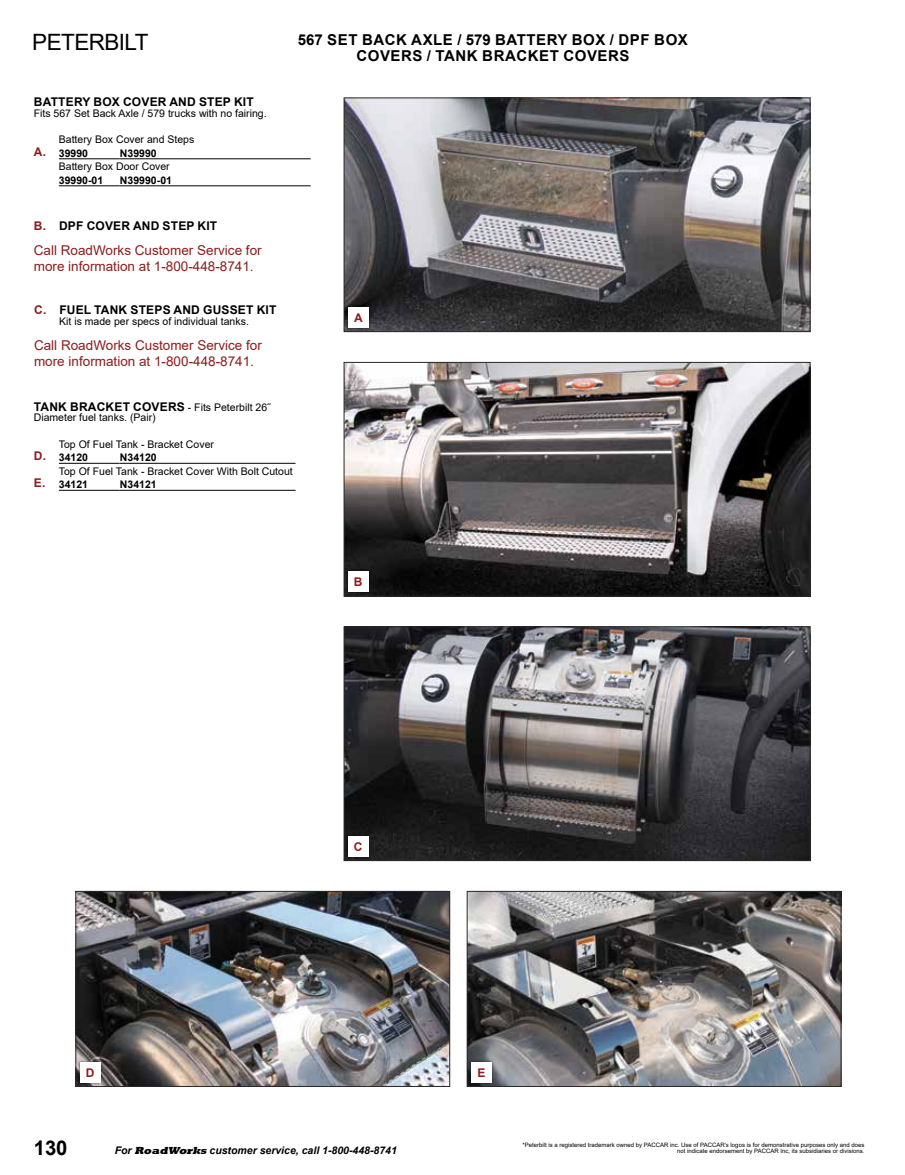
<style>
.page{position:relative;width:905px;height:1175px;background:#fff}
.page>*{position:absolute;margin:0;border:0;box-sizing:border-box;transform-origin:0 0}
.t1{font:22.5px "Arial";letter-spacing:-.025em;color:#000}
.t2{font:700 20.25px "Arial";color:#000}
.t3{font:700 15px/16.5px "Arial";letter-spacing:.035em;color:#000;text-align:center}
.t4{font:13.5px/16.5px "Arial";color:#8b1d1d}
.t5{font:700 12px "Arial";letter-spacing:.015em;color:#000}
.t6{font:700 12px "Arial";color:#8b1d1d}
.t7{font:10.5px/13.5px "Arial";color:#000}
.t8{font:italic 700 10.5px "Arial";color:#000}
.t9{font:700 10.5px "Arial";color:#000}
.t10{font:6px "Arial";color:#000}
.s1{color:#8b1d1d}
.s2{font-weight:400;font-size:10.5px}
.s3{font-weight:700;font-size:12px;color:#8b1d1d}
.s4{font-weight:700}
.s5{font-family:"Rockwell";font-weight:800}
</style>
<div class="page">
<hr style="left:59px;top:158px;width:61px;height:1px;background:#000">
<hr style="left:120px;top:158px;width:190px;height:1px;background:#000">
<hr style="left:59px;top:185px;width:61px;height:1px;background:#000">
<hr style="left:120px;top:185px;width:190px;height:1px;background:#000">
<img style="left:469px;top:893px;width:370px;height:191px">
<div style="left:467px;top:891px;width:374px;height:195px;border:1px solid #292829"></div>
<div style="left:468px;top:1058px;width:27px;height:27px;background:#000;opacity:.75"></div>
<div style="left:471px;top:1062px;width:20px;height:20px;background:#fff"></div>
<img style="left:77px;top:893px;width:371px;height:191px">
<div style="left:75px;top:891px;width:375px;height:195px;border:1px solid #292829"></div>
<div style="left:76px;top:1058px;width:27px;height:27px;background:#000;opacity:.75"></div>
<div style="left:80px;top:1062px;width:20px;height:20px;background:#fff"></div>
<img style="left:346px;top:628px;width:462px;height:231px">
<div style="left:344px;top:626px;width:466px;height:235px;border:1px solid #292829"></div>
<div style="left:345px;top:833px;width:27px;height:27px;background:#000;opacity:.75"></div>
<div style="left:348px;top:836px;width:20px;height:20px;background:#fff"></div>
<img style="left:346px;top:364px;width:462px;height:230px">
<div style="left:344px;top:362px;width:466px;height:234px;border:1px solid #292829"></div>
<div style="left:345px;top:568px;width:27px;height:27px;background:#000;opacity:.75"></div>
<div style="left:348px;top:571px;width:20px;height:21px;background:#fff"></div>
<img style="left:346px;top:100px;width:462px;height:230px">
<div style="left:344px;top:98px;width:466px;height:234px;border:1px solid #292829"></div>
<div style="left:345px;top:304px;width:27px;height:27px;background:#000;opacity:.75"></div>
<div style="left:348px;top:307px;width:20px;height:20px;background:#fff"></div>
<hr style="left:59px;top:463px;width:61px;height:1px;background:#000">
<hr style="left:120px;top:463px;width:175px;height:1px;background:#000">
<hr style="left:59px;top:490px;width:61px;height:1px;background:#000">
<hr style="left:120px;top:490px;width:175px;height:1px;background:#000">
<h1 class="t1" style="left:32px;top:27px;width:118px">PETERBILT</h1>
<p class="t5" style="left:34px;top:94px;width:221px">BATTERY BOX COVER AND STEP KIT</p>
<p class="t7" style="left:34px;top:106px;width:234px">Fits 567 Set Back Axle / 579 trucks with no fairing.</p>
<p class="t6" style="left:34px;top:143px;width:14px">A.</p>
<p class="t7" style="left:59px;top:133px;width:137px">Battery Box Cover and Steps</p>
<p class="t9" style="left:59px;top:145px;width:31px">39990</p>
<p class="t9" style="left:120px;top:145px;width:38px">N39990</p>
<p class="t7" style="left:59px;top:160px;width:112px">Battery Box Door Cover</p>
<p class="t9" style="left:59px;top:172px;width:46px">39990-01</p>
<p class="t9" style="left:120px;top:172px;width:54px">N39990-01</p>
<p class="t5" style="left:34px;top:217px;width:185px"><span class="s1">B.</span> DPF COVER AND STEP KIT</p>
<p class="t4" style="left:34px;top:242px;width:229px">Call RoadWorks Customer Service for more information at 1-800-448-8741.</p>
<p class="t6" style="left:34px;top:301px;width:14px">C.</p>
<p class="t4" style="left:34px;top:336px;width:229px">Call RoadWorks Customer Service for more information at 1-800-448-8741.</p>
<p class="t5" style="left:59px;top:301px;width:218px">FUEL TANK STEPS AND GUSSET KIT</p>
<p class="t7" style="left:59px;top:314px;width:191px">Kit is made per specs of individual tanks.</p>
<p class="t5" style="left:34px;top:398px;width:238px">TANK BRACKET COVERS <span class="s2">- Fits Peterbilt 26˝</span></p>
<p class="t7" style="left:34px;top:411px;width:123px">Diameter fuel tanks. (Pair)</p>
<h3 class="t3" style="left:298px;top:31px;width:391px">567 SET BACK AXLE / 579 BATTERY BOX / DPF BOX<br>COVERS / TANK BRACKET COVERS</h3>
<p class="t6" style="left:354px;top:309px;width:10px">A</p>
<p class="t7" style="left:59px;top:437px;width:157px">Top Of Fuel Tank - Bracket Cover</p>
<p class="t9" style="left:59px;top:450px;width:31px">34120</p>
<p class="t9" style="left:120px;top:450px;width:38px">N34120</p>
<p class="t7" style="left:34px;top:464px;width:260px;text-indent:25px">Top Of Fuel Tank - Bracket Cover With Bolt Cutout<br><span class="s3">E.</span> <span class="s4">34121</span></p>
<p class="t6" style="left:34px;top:448px;width:14px">D.</p>
<p class="t9" style="left:120px;top:477px;width:38px">N34121</p>
<p class="t6" style="left:354px;top:573px;width:10px">B</p>
<p class="t6" style="left:354px;top:838px;width:10px">C</p>
<p class="t6" style="left:86px;top:1063px;width:10px">D</p>
<p class="t6" style="left:477px;top:1063px;width:10px">E</p>
<h2 class="t2" style="left:34px;top:1133px;width:35px">130</h2>
<p class="t8" style="left:115px;top:1143px;width:283px">For <span class="s5">RoadWorks</span> customer service, call 1-800-448-8741</p>
<p class="t10" style="left:677px;top:1146px;width:189px">not indicate endorsement by PACCAR Inc, its subsidiaries or divisions.</p>
<p class="t10" style="left:522px;top:1140px;width:343px">*Peterbilt is a registered trademark owned by PACCAR inc. Use of PACCAR’s logos is for demonstrative purposes only and does</p>
</div>
